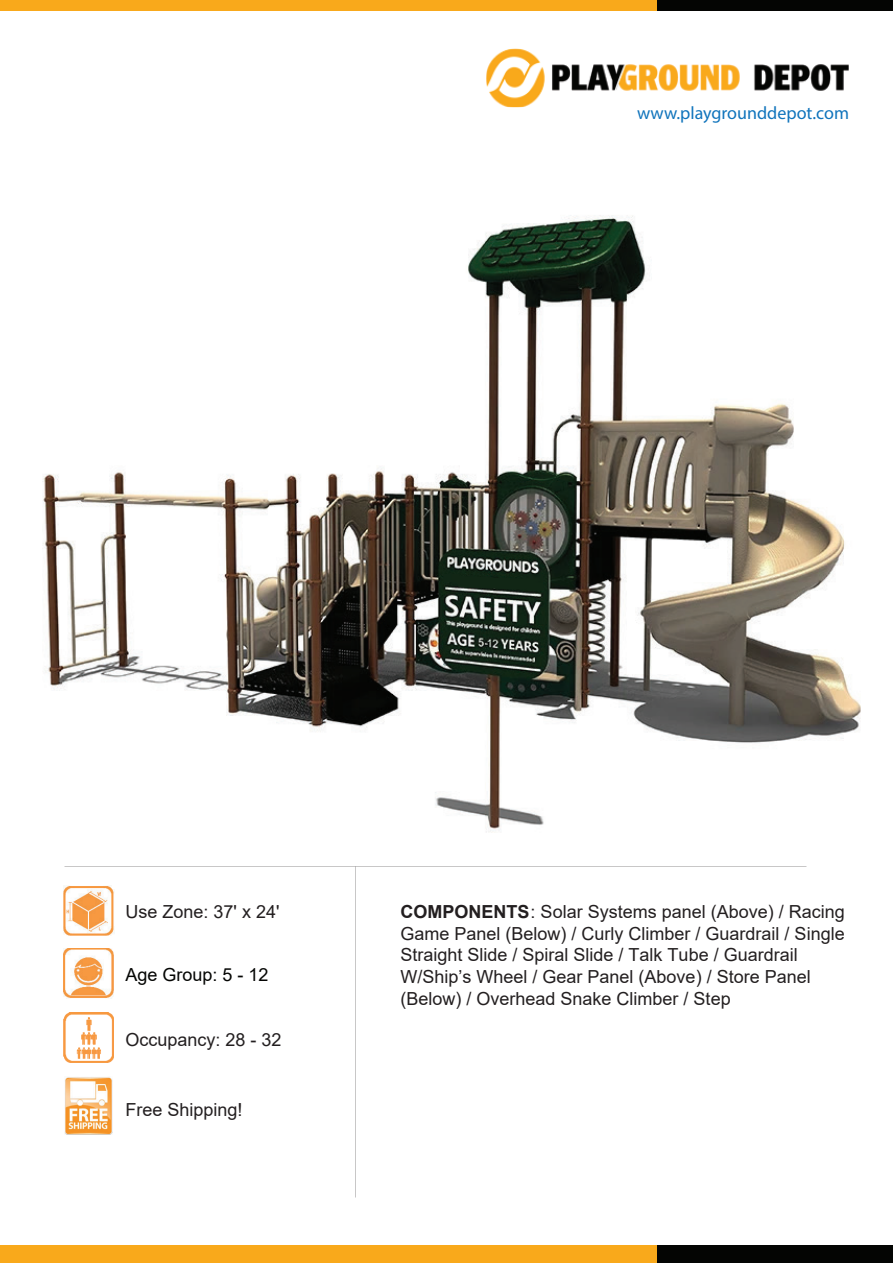
<style>
.page{position:relative;width:893px;height:1263px;background:#fff}
.page>*{position:absolute;margin:0;border:0;box-sizing:border-box;transform-origin:0 0}
.t1{font:18px/21.6px "Arial";color:#231f20}
.t2{font:18px "Myriad Pro";color:#1074bc}
.t3{font:18px "Arial";color:#040503}
.s1{font-weight:700}
</style>
<div class="page">
<img style="left:42px;top:107px;width:819px;height:825px">
<img style="left:63px;top:886px;width:51px;height:50px">
<img style="left:63px;top:948px;width:51px;height:50px">
<img style="left:64px;top:1013px;width:50px;height:50px">
<img style="left:65px;top:1077px;width:48px;height:57px">
<svg style="left:456px;top:576px;width:83px;height:14px"></svg>
<img style="left:486px;top:49px;width:363px;height:58px">
<div style="left:0;top:0;width:674px;height:11px;background:#f9a91b"></div>
<div style="left:658px;top:0;width:235px;height:11px;background:#040503"></div>
<div style="left:0;top:1245px;width:674px;height:18px;background:#f9a91b"></div>
<div style="left:658px;top:1245px;width:235px;height:18px;background:#040503"></div>
<p class="t2" style="left:637px;top:101px;width:213px">www.playgrounddepot.com</p>
<p class="t1" style="left:125px;top:901px;width:155px">Use Zone: 37' x 24'</p>
<p class="t1" style="left:401px;top:901px;width:446px"><span class="s1">COMPONENTS</span>: Solar Systems panel (Above) / Racing Game Panel (Below) / Curly Climber / Guardrail / Single Straight Slide / Spiral Slide / Talk Tube / Guardrail W/Ship’s Wheel / Gear Panel (Above) / Store Panel (Below) / Overhead Snake Climber / Step</p>
<p class="t3" style="left:125px;top:962px;width:145px">Age Group: 5 - 12</p>
<p class="t1" style="left:125px;top:1028px;width:158px">Occupancy: 28 - 32</p>
<p class="t1" style="left:125px;top:1098px;width:119px">Free Shipping!</p>
</div>
